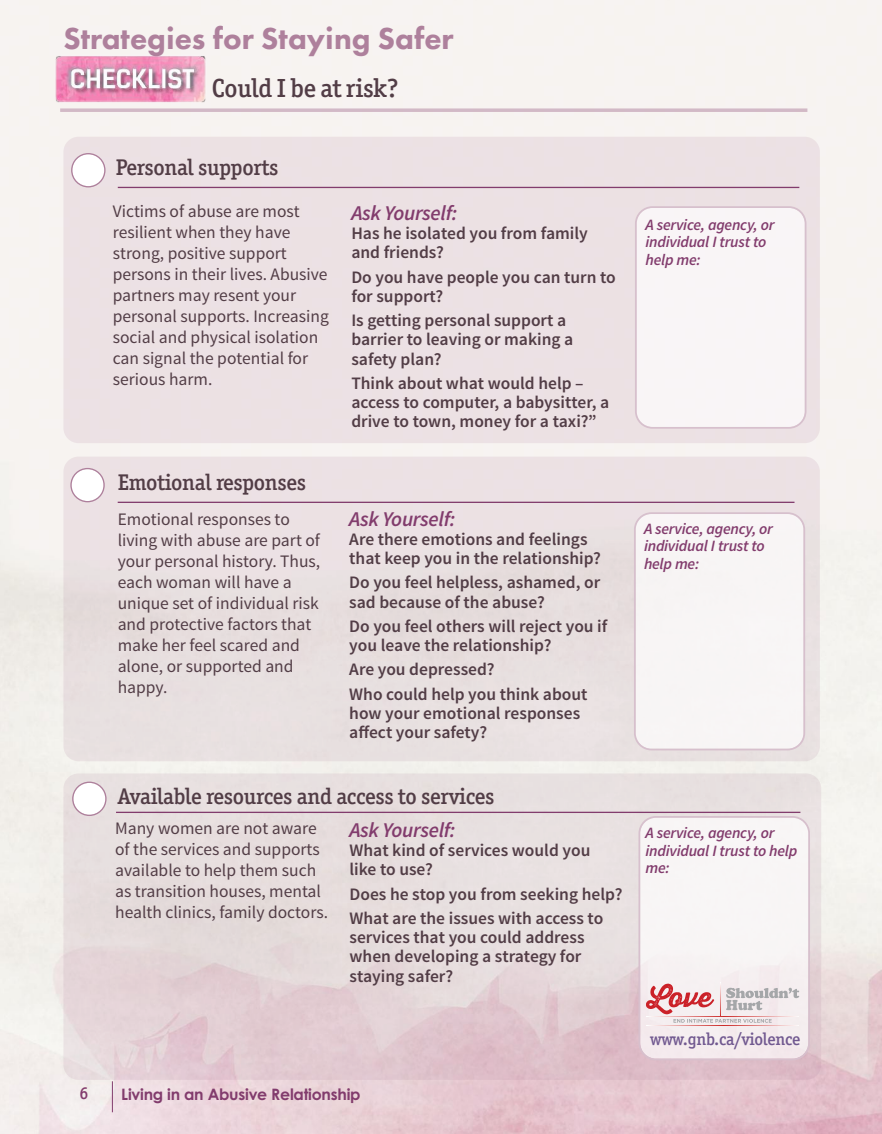
<style>
.page{position:relative;width:882px;height:1134px;background:#fff}
.page>*{position:absolute;margin:0;border:0;box-sizing:border-box;transform-origin:0 0}
.t1{font:800 31.5px "Futura PT";color:#ae809c}
.t2{font:500 26.25px "Officina Ser ITC";letter-spacing:-.015em;color:#523d46}
.t3{font:500 22.75px "Officina Ser ITC";letter-spacing:-.015em;color:#523d46}
.t4{font:italic 600 21px "Source Sans Pro";letter-spacing:-.015em;color:#823c6d}
.t5{font:600 17.5px/19.2px "Source Sans Pro";color:#523d46}
.t6{font:17.5px/21px "Source Sans Pro";color:#523d46}
.t7{font:500 17.5px "Officina Ser ITC";letter-spacing:-.015em;color:#715990}
.t8{font:500 17.5px "Officina Ser ITC";color:#823c6d}
.t9{font:italic 600 15.75px/17.5px "Source Sans Pro";letter-spacing:-.015em;color:#823c6d}
.t10{font:700 15.75px "Century Gothic";letter-spacing:-.015em;color:#823c6d}
</style>
<div class="page">
<hr style="left:112px;top:1081px;width:1px;height:31px;background:#823c6d">
<div style="left:63px;top:137px;width:757px;height:306px;background:#ece1e3;border-radius:15px"></div>
<svg style="left:635px;top:206px;width:171px;height:223px"></svg>
<div style="left:63px;top:457px;width:757px;height:304px;background:#e8e1e1;border-radius:15px"></div>
<div style="left:634px;top:512px;width:171px;height:238px;background:#f8f5f5"></div>
<svg style="left:70px;top:468px;width:35px;height:34px"></svg>
<hr style="left:118px;top:187px;width:681px;height:1px;background:#823c6d">
<hr style="left:118px;top:502px;width:677px;height:1px;background:#823c6d">
<img style="left:52px;top:54px;width:155px;height:52px">
<hr style="left:60px;top:108px;width:747px;height:4px;background:#ae809c;opacity:.5">
<div style="left:63px;top:773px;width:758px;height:307px;background:#ae809c;border-radius:15px;opacity:.15"></div>
<svg style="left:638px;top:816px;width:172px;height:244px"></svg>
<svg style="left:72px;top:782px;width:35px;height:34px"></svg>
<hr style="left:116px;top:812px;width:684px;height:1px;background:#823c6d">
<svg style="left:71px;top:153px;width:35px;height:34px"></svg>
<hr style="left:720px;top:982px;width:1px;height:34px;background:#fdf9f9">
<svg style="left:646px;top:1025px;width:153px;height:1px"></svg>
<svg style="left:646px;top:984px;width:153px;height:39px"></svg>
<h1 class="t1" style="left:63px;top:26px;width:392px">Strategies for Staying Safer</h1>
<h2 class="t2" style="left:212px;top:79px;width:188px">Could I be at risk?</h2>
<h3 class="t3" style="left:116px;top:159px;width:164px">Personal supports</h3>
<p class="t6" style="left:113px;top:202px;width:218px">Victims of abuse are most resilient when they have strong, positive support persons in their lives. Abusive partners may resent your personal supports. Increasing social and physical isolation can signal the potential for serious harm.</p>
<p class="t4" style="left:351px;top:205px;width:108px">Ask Yourself:</p>
<p class="t5" style="left:351px;top:225px;width:238px">Has he isolated you from family and friends?</p>
<p class="t5" style="left:351px;top:268px;width:266px">Do you have people you can turn to for support?</p>
<p class="t5" style="left:351px;top:312px;width:224px">Is getting personal support a barrier to leaving or making a safety plan?</p>
<p class="t5" style="left:351px;top:375px;width:259px">Think about what would help – access to computer, a babysitter, a drive to town, money for a taxi?”</p>
<h3 class="t3" style="left:118px;top:475px;width:190px">Emotional responses</h3>
<p class="t6" style="left:118px;top:510px;width:204px">Emotional responses to living with abuse are part of your personal history. Thus, each woman will have a unique set of individual risk and protective factors that make her feel scared and alone, or supported and happy.</p>
<p class="t4" style="left:349px;top:511px;width:108px">Ask Yourself:</p>
<p class="t5" style="left:349px;top:531px;width:253px">Are there emotions and feelings that keep you in the relationship?</p>
<p class="t5" style="left:349px;top:574px;width:253px">Do you feel helpless, ashamed, or sad because of the abuse?</p>
<p class="t5" style="left:349px;top:618px;width:260px">Do you feel others will reject you if you leave the relationship?</p>
<p class="t5" style="left:349px;top:659px;width:240px;line-height:24.3px">Are you depressed?<br>Who could help you think about</p>
<p class="t5" style="left:349px;top:705px;width:232px">how your emotional responses affect your safety?</p>
<h3 class="t3" style="left:118px;top:788px;width:378px">Available resources and access to services</h3>
<p class="t6" style="left:115px;top:819px;width:214px">Many women are not aware of the services and supports available to help them such as transition houses, mental health clinics, family doctors.</p>
<p class="t4" style="left:350px;top:822px;width:108px">Ask Yourself:</p>
<p class="t5" style="left:350px;top:842px;width:242px">What kind of services would you like to use?</p>
<p class="t5" style="left:350px;top:883px;width:274px;line-height:24.3px">Does he stop you from seeking help?<br>What are the issues with access to</p>
<p class="t5" style="left:350px;top:929px;width:237px">services that you could address when developing a strategy for staying safer?</p>
<p class="t8" style="left:80px;top:1086px;width:10px">6</p>
<p class="t10" style="left:121px;top:1085px;width:241px">Living in an Abusive Relationship</p>
<p class="t9" style="left:646px;top:217px;width:130px">A service, agency, or individual I trust to help me:</p>
<p class="t9" style="left:644px;top:521px;width:130px">A service, agency, or individual I trust to help me:</p>
<p class="t9" style="left:646px;top:825px;width:153px">A service, agency, or individual I trust to help me:</p>
<p class="t7" style="left:650px;top:1033px;width:152px">www.gnb.ca/violence</p>
</div>
